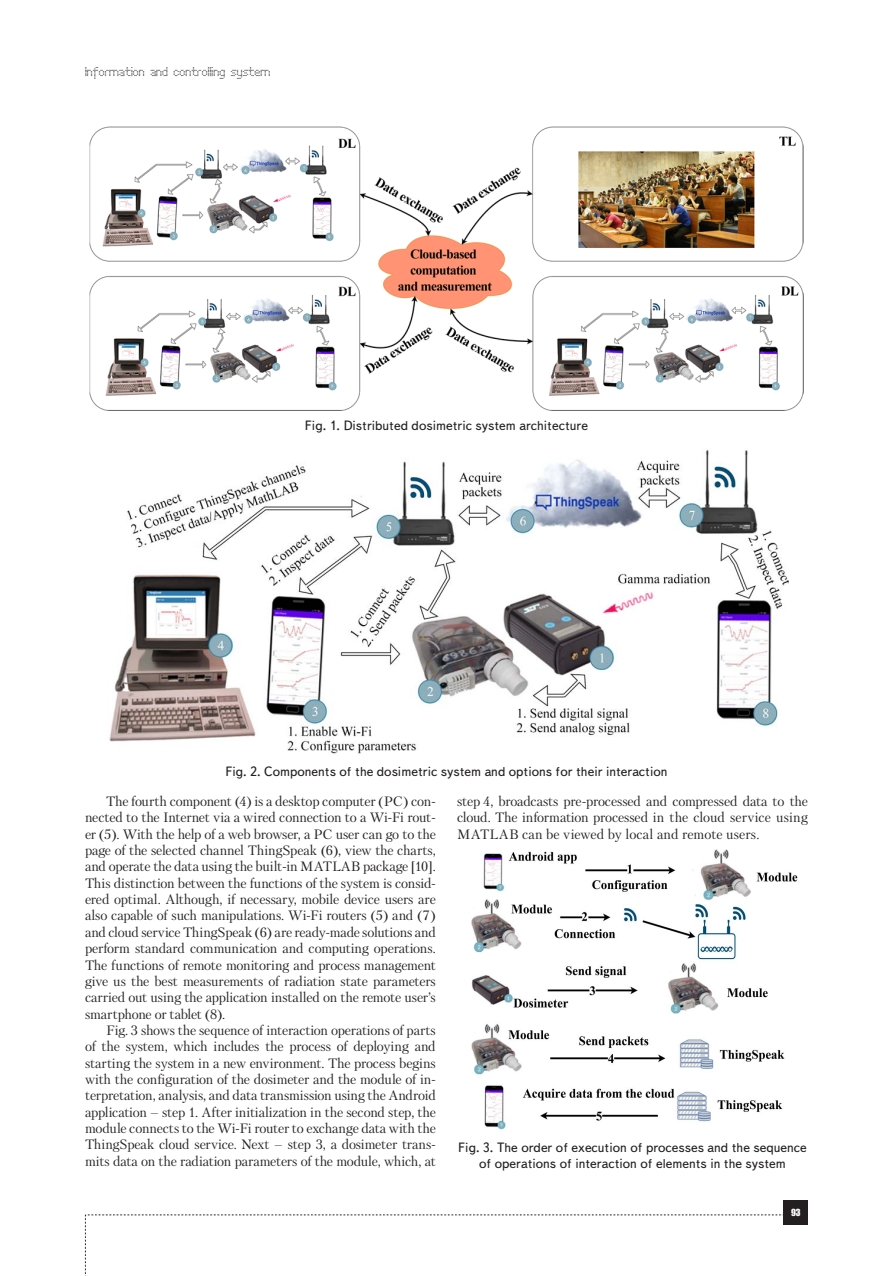
<style>
.page{position:relative;width:893px;height:1276px;background:#fff}
.page>*{position:absolute;margin:0;border:0;box-sizing:border-box;transform-origin:0 0}
.Text__англ{font:13.5px/16.4px "Petersburg C";letter-spacing:-.01em;color:#231f20;text-align:justify}
.Рисунок{font:13.5px/16.2px "Text Book C";color:#231f20;text-align:center}
.t1{font:12px "Perfo";letter-spacing:.015em;color:#231f20}
.t2{font:9px "Impact";color:#fff}
</style>
<div class="page">
<svg style="left:85px;top:1214px;width:699px;height:62px"></svg>
<div style="left:784px;top:1200px;width:24px;height:24px;background:#231f20"></div>
<img style="left:89px;top:126px;width:715px;height:284px">
<img style="left:108px;top:450px;width:681px;height:304px">
<img style="left:471px;top:849px;width:327px;height:281px">
<p class="t1" style="left:85px;top:65px;width:187px">Information and controlling system</p>
<p class="Рисунок" style="left:305px;top:417px;width:285px">Fig. 1. Distributed dosimetric system architecture</p>
<p class="Рисунок" style="left:225px;top:763px;width:444px">Fig. 2. Components of the dosimetric system and options for their interaction</p>
<p class="Text__англ" style="left:85px;top:793px;width:352px;text-indent:21px">The fourth component (4) is a desktop computer (PC) con&shy;nected to the Internet via a wired connection to a Wi-Fi rout&shy;er (5). With the help of a web browser, a PC user can go to the page of the selected channel ThingSpeak (6), view the charts, and operate the data using the built-in MATLAB package [10].<br>This distinction between the functions of the system is consid&shy;ered optimal. Although, if necessary, mobile device users are also capable of such manipulations. Wi-Fi routers (5) and (7) and cloud service ThingSpeak (6) are ready-made solutions and perform standard communication and computing operations.<br>The functions of remote monitoring and process management give us the best measurements of radiation state parameters carried out using the application installed on the remote user’s smartphone or tablet (8).</p>
<p class="Text__англ" style="left:85px;top:1022px;width:352px;text-indent:21px">Fig. 3 shows the sequence of interaction operations of parts of the system, which includes the process of deploying and starting the system in a new environment. The process begins with the configuration of the dosimeter and the module of in&shy;terpretation, analysis, and data transmission using the Android application – step 1. After initialization in the second step, the module connects to the Wi-Fi router to exchange data with the ThingSpeak cloud service. Next – step 3, a dosimeter trans&shy;mits data on the radiation parameters of the module, which, at</p>
<p class="Text__англ" style="left:457px;top:793px;width:352px">step 4, broadcasts pre-processed and compressed data to the cloud. The information processed in the cloud service using MATLAB can be viewed by local and remote users.</p>
<p class="Рисунок" style="left:458px;top:1139px;width:350px">Fig. 3. The order of execution of processes and the sequence of operations of interaction of elements in the system</p>
<p class="t2" style="left:791px;top:1205px;width:11px">93</p>
</div>
